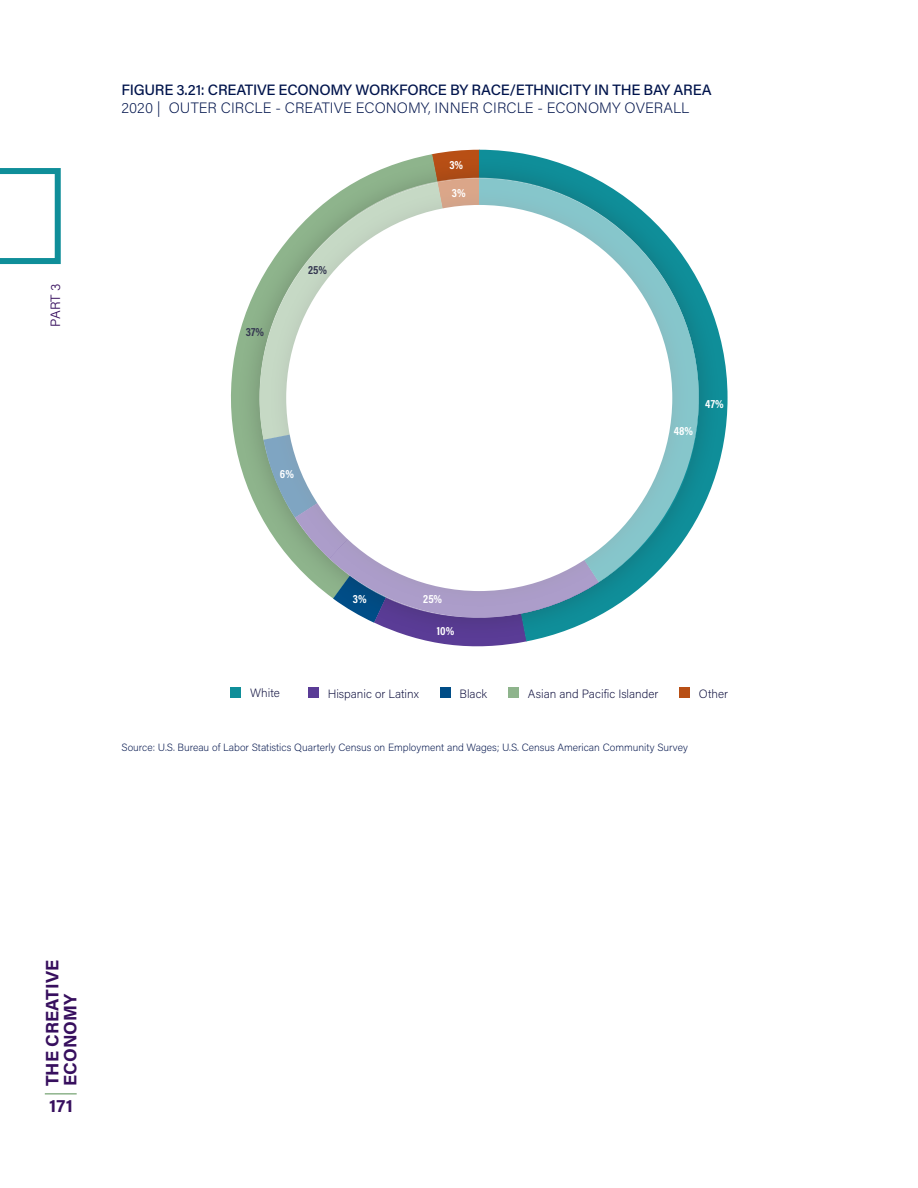
<style>
.page{position:relative;width:918px;height:1188px;background:#fff}
.page>*{position:absolute;margin:0;border:0;box-sizing:border-box;transform-origin:0 0}
.t1{font:700 18px/18px "Acumin Pro";color:#370f5e}
.t2{font:500 15px "Acumin Pro";letter-spacing:-.02em;color:#00144c}
.t3{font:200 15px "Acumin Pro";letter-spacing:.005em;color:#00144c}
.t4{font:300 13.5px "Acumin Pro";color:#370f5e}
.t5{font:200 12px "Acumin Pro";color:#0c0d3c}
.t6{font:700 12px "Acumin Pro Cond";letter-spacing:.01em;color:#fff}
.t7{font:700 12px "Acumin Pro Cond";color:#353851}
.t8{font:200 10.5px "Acumin Pro";color:#00144c}
</style>
<div class="page">
<hr style="left:45px;top:1093px;width:32px;height:2px;background:#8eb48c">
<svg style="left:0;top:168px;width:61px;height:96px"></svg>
<div style="left:237px;top:155px;width:485px;height:486px;background:#231f20;opacity:.25"></div>
<svg style="left:240px;top:182px;width:18px;height:258px"></svg>
<svg style="left:264px;top:150px;width:263px;height:491px"></svg>
<svg style="left:295px;top:609px;width:304px;height:38px"></svg>
<svg style="left:258px;top:178px;width:71px;height:381px"></svg>
<svg style="left:329px;top:178px;width:370px;height:440px"></svg>
<div style="left:230px;top:687px;width:11px;height:11px;background:#0f8e99"></div>
<div style="left:308px;top:687px;width:11px;height:11px;background:#5a3c96"></div>
<div style="left:440px;top:687px;width:11px;height:11px;background:#004d87"></div>
<div style="left:508px;top:687px;width:11px;height:11px;background:#8eb48c"></div>
<div style="left:679px;top:687px;width:11px;height:11px;background:#b84f15"></div>
<p class="t4" style="left:46px;top:327px;width:45px;rotate:-90deg">PART 3</p>
<h2 class="t2" style="left:122px;top:79px;width:592px">FIGURE 3.21: CREATIVE ECONOMY WORKFORCE BY RACE/ETHNICITY IN THE BAY AREA</h2>
<h2 class="t3" style="left:122px;top:97px;width:569px">2020 | OUTER CIRCLE - CREATIVE ECONOMY, INNER CIRCLE - ECONOMY OVERALL</h2>
<p class="t6" style="left:449px;top:157px;width:15px">3%</p>
<p class="t7" style="left:246px;top:324px;width:20px">37%</p>
<p class="t7" style="left:308px;top:262px;width:20px">25%</p>
<p class="t6" style="left:280px;top:466px;width:16px">6%</p>
<p class="t6" style="left:353px;top:591px;width:15px">3%</p>
<p class="t6" style="left:452px;top:185px;width:15px">3%</p>
<p class="t6" style="left:423px;top:591px;width:20px">25%</p>
<p class="t6" style="left:437px;top:623px;width:19px">10%</p>
<p class="t6" style="left:674px;top:423px;width:21px">48%</p>
<p class="t6" style="left:705px;top:396px;width:20px">47%</p>
<p class="t5" style="left:250px;top:685px;width:31px">White</p>
<p class="t5" style="left:328px;top:685px;width:93px">Hispanic or Latinx</p>
<p class="t5" style="left:460px;top:685px;width:29px">Black</p>
<p class="t5" style="left:528px;top:685px;width:132px">Asian and Pacific Islander</p>
<p class="t5" style="left:699px;top:685px;width:31px">Other</p>
<p class="t8" style="left:122px;top:740px;width:568px">Source: U.S. Bureau of Labor Statistics Quarterly Census on Employment and Wages; U.S. Census American Community Survey</p>
<h1 class="t1" style="left:42px;top:1086px;width:127px;rotate:-90deg">THE CREATIVE<br>ECONOMY</h1>
<h1 class="t1" style="left:49px;top:1096px;width:26px">171</h1>
</div>
